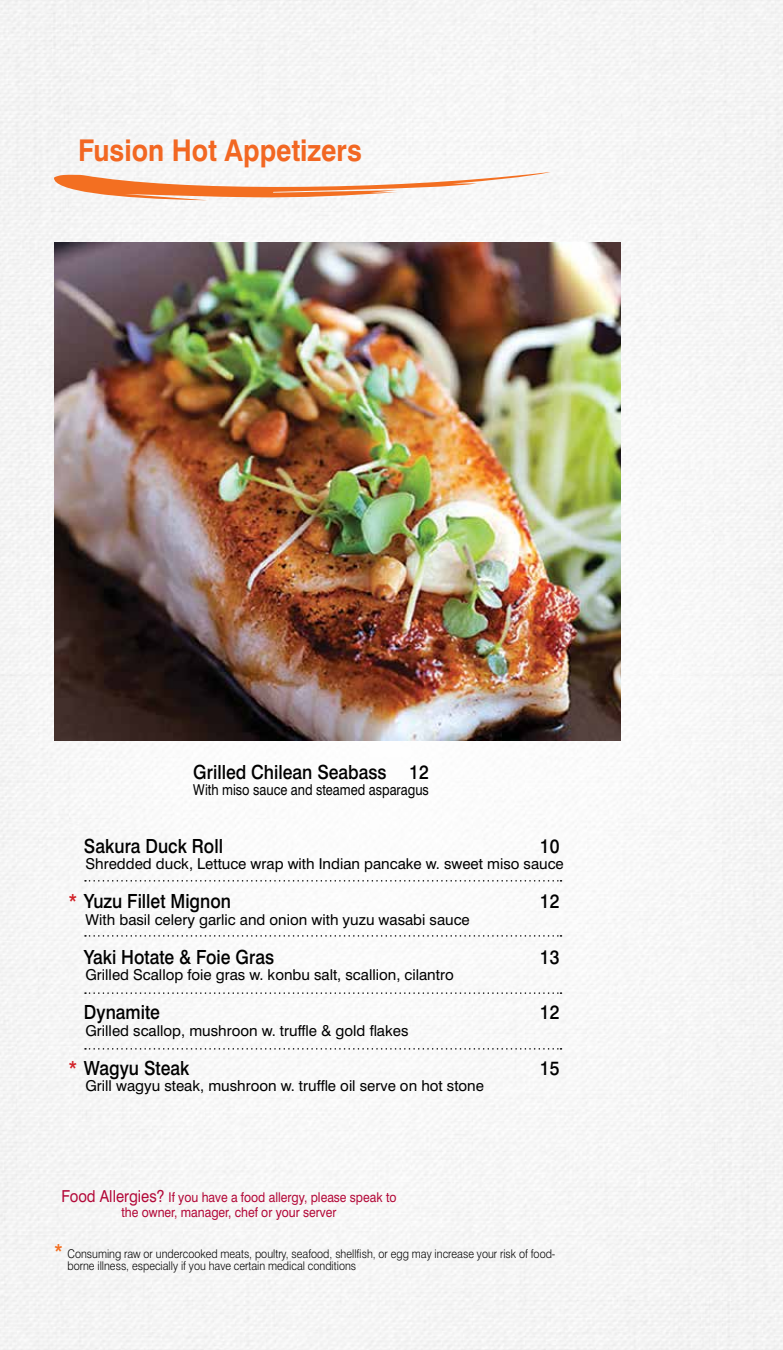
<style>
.page{position:relative;width:783px;height:1350px;background:#fff}
.page>*{position:absolute;margin:0;border:0;box-sizing:border-box;transform-origin:0 0}
.t1{font:700 30px "Swiss 721 BT";color:#f26722;scale:.9 1}
.t2{font:500 19.5px "Swiss 721 BT";color:#000;scale:.9 1}
.t3{font:15px "Swiss 721 BT";color:#000}
.t4{font:15px "Swiss 721 BT";color:#000;scale:.85 1}
.t5{font:13.5px/15px "Swiss 721 BT";color:#b30838;text-align:center;scale:.9 1}
.t6{font:300 12px/12px "Swiss 721 BT";color:#000;scale:.9 1}
.s1{color:#d2232a}
.s2{font-size:16.5px}
.s3{font-weight:500;font-size:19.5px;color:#f36f21}
</style>
<div class="page">
<img style="left:0;top:0;width:783px;height:1350px">
<img style="left:54px;top:243px;width:567px;height:498px">
<svg style="left:85px;top:880px;width:477px;height:2px"></svg>
<svg style="left:85px;top:935px;width:477px;height:2px"></svg>
<svg style="left:85px;top:992px;width:477px;height:2px"></svg>
<svg style="left:85px;top:1048px;width:477px;height:2px"></svg>
<svg style="left:53px;top:172px;width:498px;height:28px"></svg>
<h1 class="t1" style="left:78px;top:132px;width:317px">Fusion Hot Appetizers</h1>
<h2 class="t2" style="left:193px;top:760px;width:263px">Grilled Chilean Seabass 12</h2>
<p class="t4" style="left:193px;top:781px;width:279px">With miso sauce and steamed asparagus</p>
<h2 class="t2" style="left:84px;top:834px;width:156px">Sakura Duck Roll</h2>
<h2 class="t2" style="left:540px;top:834px;width:23px">10</h2>
<p class="t3" style="left:86px;top:855px;width:480px">Shredded duck, Lettuce wrap with Indian pancake w. sweet miso sauce</p>
<h2 class="t2" style="left:69px;top:890px;width:182px"><span class="s1">*</span> Yuzu Fillet Mignon</h2>
<h2 class="t2" style="left:540px;top:890px;width:23px">12</h2>
<p class="t3" style="left:86px;top:911px;width:386px">With basil celery garlic and onion with yuzu wasabi sauce</p>
<h2 class="t2" style="left:84px;top:945px;width:213px">Yaki Hotate &amp; Foie Gras</h2>
<h2 class="t2" style="left:540px;top:945px;width:23px">13</h2>
<p class="t3" style="left:86px;top:966px;width:370px">Grilled Scallop foie gras w. konbu salt, scallion, cilantro</p>
<h2 class="t2" style="left:84px;top:1001px;width:86px">Dynamite</h2>
<h2 class="t2" style="left:540px;top:1001px;width:23px">12</h2>
<p class="t3" style="left:86px;top:1022px;width:325px">Grilled scallop, mushroon w. truffle &amp; gold flakes</p>
<h2 class="t2" style="left:69px;top:1056px;width:136px"><span class="s1">*</span> Wagyu Steak</h2>
<h2 class="t2" style="left:540px;top:1056px;width:23px">15</h2>
<p class="t3" style="left:86px;top:1077px;width:400px">Grill wagyu steak, mushroon w. truffle oil serve on hot stone</p>
<p class="t5" style="left:61px;top:1190px;width:374px"><span class="s2">Food Allergies?</span> If you have a food allergy, please speak to the owner, manager, chef or your server</p>
<p class="t6" style="left:68px;top:1248px;width:544px;text-indent:-14px"><span class="s3">*</span> Consuming raw or undercooked meats, poultry, seafood, shellfish, or egg may increase your risk of food&shy;borne illness, especially if you have certain medical conditions</p>
</div>
